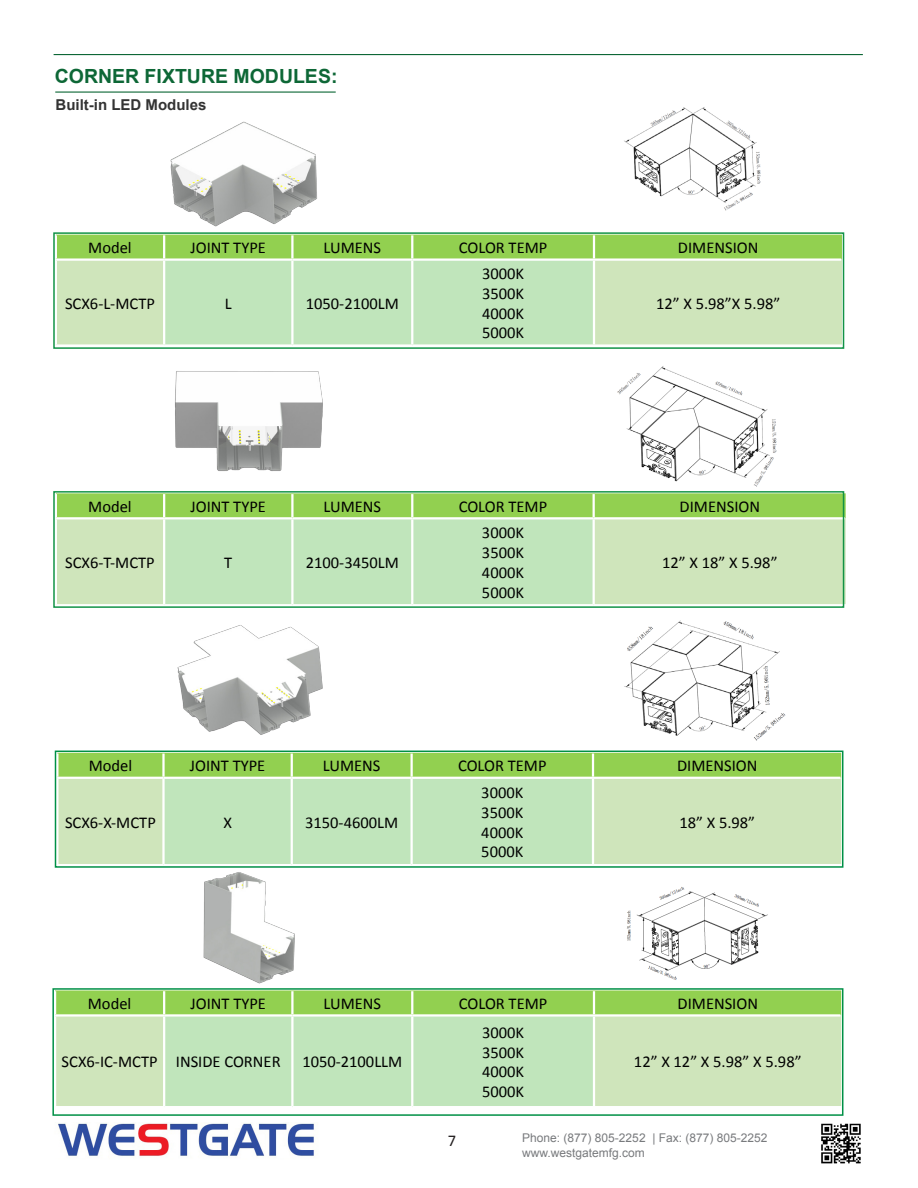
<style>
.page{position:relative;width:918px;height:1188px;background:#fff}
.page>*{position:absolute;margin:0;border:0;box-sizing:border-box;transform-origin:0 0}
.t1{font:700 19.5px "Arial";color:#0d6736}
.t2{font:16.5px "Calibri";color:#000}
.t3{font:16.5px "Calibri";color:#231f20}
.t4{font:700 15px "Arial";color:#333}
.t5{font:12px "Arial";color:#787a7d}
</style>
<div class="page">
<img style="left:626px;top:887px;width:142px;height:93px">
<img style="left:58px;top:1123px;width:256px;height:34px">
<img style="left:821px;top:1123px;width:40px;height:41px">
<hr style="left:54px;top:54px;width:809px;height:1px;background:#0d6736">
<hr style="left:55px;top:92px;width:281px;height:1px;background:#0d6736">
<svg style="left:57px;top:235px;width:784px;height:109px;background:#bbe0a3"></svg>
<hr style="left:163px;top:235px;width:2px;height:23px;background:#fff">
<hr style="left:291px;top:235px;width:3px;height:23px;background:#fff">
<hr style="left:411px;top:235px;width:2px;height:23px;background:#fff">
<hr style="left:593px;top:235px;width:2px;height:23px;background:#fff">
<hr style="left:163px;top:261px;width:2px;height:83px;background:#fff">
<hr style="left:291px;top:261px;width:3px;height:83px;background:#fff">
<hr style="left:411px;top:261px;width:2px;height:83px;background:#fff">
<hr style="left:593px;top:261px;width:2px;height:83px;background:#fff">
<hr style="left:55px;top:258px;width:109px;height:3px;background:#fff">
<hr style="left:164px;top:258px;width:128px;height:3px;background:#fff">
<hr style="left:292px;top:258px;width:120px;height:3px;background:#fff">
<hr style="left:412px;top:258px;width:182px;height:3px;background:#fff">
<hr style="left:594px;top:258px;width:247px;height:3px;background:#fff">
<div style="left:53px;top:232px;width:791px;height:117px;border:2px solid #129346"></div>
<img style="left:170px;top:121px;width:147px;height:106px">
<svg style="left:57px;top:493px;width:789px;height:111px;background:#bbe0a4"></svg>
<hr style="left:163px;top:494px;width:2px;height:23px;background:#fff">
<hr style="left:291px;top:494px;width:3px;height:23px;background:#fff">
<hr style="left:411px;top:494px;width:2px;height:23px;background:#fff">
<hr style="left:593px;top:494px;width:2px;height:23px;background:#fff">
<hr style="left:163px;top:519px;width:2px;height:85px;background:#fff">
<hr style="left:291px;top:519px;width:3px;height:85px;background:#fff">
<hr style="left:411px;top:519px;width:2px;height:85px;background:#fff">
<hr style="left:593px;top:519px;width:2px;height:85px;background:#fff">
<hr style="left:55px;top:517px;width:109px;height:2px;background:#fff">
<hr style="left:164px;top:517px;width:128px;height:2px;background:#fff">
<hr style="left:292px;top:517px;width:120px;height:2px;background:#fff">
<hr style="left:412px;top:517px;width:182px;height:2px;background:#fff">
<hr style="left:594px;top:517px;width:251px;height:2px;background:#fff">
<div style="left:53px;top:491px;width:791px;height:117px;border:2px solid #129346"></div>
<img style="left:175px;top:371px;width:148px;height:100px">
<svg style="left:58px;top:754px;width:782px;height:110px;background:#bce0a5"></svg>
<hr style="left:162px;top:754px;width:3px;height:23px;background:#fff">
<hr style="left:291px;top:754px;width:2px;height:23px;background:#fff">
<hr style="left:411px;top:754px;width:2px;height:23px;background:#fff">
<hr style="left:592px;top:754px;width:2px;height:23px;background:#fff">
<hr style="left:162px;top:779px;width:3px;height:85px;background:#fff">
<hr style="left:291px;top:779px;width:2px;height:85px;background:#fff">
<hr style="left:411px;top:779px;width:2px;height:85px;background:#fff">
<hr style="left:592px;top:779px;width:2px;height:85px;background:#fff">
<hr style="left:56px;top:777px;width:108px;height:2px;background:#fff">
<hr style="left:164px;top:777px;width:128px;height:2px;background:#fff">
<hr style="left:292px;top:777px;width:120px;height:2px;background:#fff">
<hr style="left:412px;top:777px;width:181px;height:2px;background:#fff">
<hr style="left:593px;top:777px;width:247px;height:2px;background:#fff">
<div style="left:55px;top:751px;width:788px;height:117px;border:2px solid #009046"></div>
<img style="left:177px;top:625px;width:146px;height:110px">
<img style="left:624px;top:107px;width:137px;height:104px">
<img style="left:617px;top:366px;width:160px;height:120px">
<img style="left:624px;top:620px;width:162px;height:121px">
<svg style="left:56px;top:991px;width:784px;height:115px;background:#bce0a5"></svg>
<hr style="left:163px;top:991px;width:2px;height:23px;background:#fff">
<hr style="left:291px;top:991px;width:3px;height:23px;background:#fff">
<hr style="left:411px;top:991px;width:2px;height:23px;background:#fff">
<hr style="left:593px;top:991px;width:2px;height:23px;background:#fff">
<hr style="left:163px;top:1017px;width:2px;height:89px;background:#fff">
<hr style="left:291px;top:1017px;width:3px;height:89px;background:#fff">
<hr style="left:411px;top:1017px;width:2px;height:89px;background:#fff">
<hr style="left:593px;top:1017px;width:2px;height:89px;background:#fff">
<hr style="left:54px;top:1014px;width:110px;height:3px;background:#fff">
<hr style="left:164px;top:1014px;width:128px;height:3px;background:#fff">
<hr style="left:292px;top:1014px;width:120px;height:3px;background:#fff">
<hr style="left:412px;top:1014px;width:182px;height:3px;background:#fff">
<hr style="left:594px;top:1014px;width:246px;height:3px;background:#fff">
<div style="left:52px;top:988px;width:791px;height:128px;border:2px solid #009046"></div>
<img style="left:203px;top:872px;width:92px;height:112px">
<p class="t1" style="left:55px;top:64px;width:284px">CORNER FIXTURE MODULES:</p>
<p class="t4" style="left:56px;top:95px;width:152px">Built-in LED Modules</p>
<p class="t2" style="left:88px;top:238px;width:45px">Model</p>
<p class="t2" style="left:191px;top:238px;width:77px">JOINT TYPE</p>
<p class="t2" style="left:324px;top:238px;width:59px">LUMENS</p>
<p class="t2" style="left:459px;top:238px;width:90px">COLOR TEMP</p>
<p class="t2" style="left:678px;top:238px;width:82px">DIMENSION</p>
<p class="t2" style="left:65px;top:293px;width:91px">SCX6-L-MCTP</p>
<p class="t2" style="left:225px;top:293px;width:8px">L</p>
<p class="t2" style="left:306px;top:293px;width:95px">1050-2100LM</p>
<p class="t2" style="left:482px;top:263px;width:44px">3000K</p>
<p class="t2" style="left:482px;top:283px;width:44px">3500K</p>
<p class="t2" style="left:482px;top:303px;width:44px">4000K</p>
<p class="t2" style="left:482px;top:323px;width:44px">5000K</p>
<p class="t2" style="left:656px;top:293px;width:126px">12” X 5.98”X 5.98”</p>
<p class="t2" style="left:88px;top:496px;width:45px">Model</p>
<p class="t2" style="left:191px;top:496px;width:77px">JOINT TYPE</p>
<p class="t2" style="left:324px;top:496px;width:59px">LUMENS</p>
<p class="t2" style="left:459px;top:496px;width:90px">COLOR TEMP</p>
<p class="t2" style="left:680px;top:496px;width:82px">DIMENSION</p>
<p class="t2" style="left:65px;top:552px;width:91px">SCX6-T-MCTP</p>
<p class="t2" style="left:224px;top:552px;width:10px">T</p>
<p class="t2" style="left:306px;top:552px;width:95px">2100-3450LM</p>
<p class="t2" style="left:482px;top:523px;width:44px">3000K</p>
<p class="t2" style="left:482px;top:542px;width:44px">3500K</p>
<p class="t2" style="left:482px;top:562px;width:44px">4000K</p>
<p class="t2" style="left:482px;top:582px;width:44px">5000K</p>
<p class="t2" style="left:662px;top:552px;width:117px">12” X 18” X 5.98”</p>
<p class="t2" style="left:89px;top:756px;width:45px">Model</p>
<p class="t2" style="left:190px;top:756px;width:77px">JOINT TYPE</p>
<p class="t2" style="left:323px;top:756px;width:59px">LUMENS</p>
<p class="t2" style="left:458px;top:756px;width:90px">COLOR TEMP</p>
<p class="t2" style="left:677px;top:756px;width:82px">DIMENSION</p>
<p class="t2" style="left:65px;top:812px;width:92px">SCX6-X-MCTP</p>
<p class="t2" style="left:223px;top:812px;width:10px">X</p>
<p class="t2" style="left:305px;top:812px;width:95px">3150-4600LM</p>
<p class="t2" style="left:481px;top:782px;width:44px">3000K</p>
<p class="t2" style="left:481px;top:802px;width:44px">3500K</p>
<p class="t2" style="left:481px;top:822px;width:44px">4000K</p>
<p class="t2" style="left:481px;top:842px;width:44px">5000K</p>
<p class="t2" style="left:679px;top:812px;width:77px">18” X 5.98”</p>
<p class="t2" style="left:88px;top:993px;width:45px">Model</p>
<p class="t2" style="left:191px;top:993px;width:77px">JOINT TYPE</p>
<p class="t2" style="left:324px;top:993px;width:59px">LUMENS</p>
<p class="t2" style="left:459px;top:993px;width:90px">COLOR TEMP</p>
<p class="t2" style="left:678px;top:993px;width:82px">DIMENSION</p>
<p class="t2" style="left:62px;top:1052px;width:97px">SCX6-IC-MCTP</p>
<p class="t2" style="left:176px;top:1052px;width:106px">INSIDE CORNER</p>
<p class="t2" style="left:302px;top:1052px;width:101px">1050-2100LLM</p>
<p class="t3" style="left:448px;top:1131px;width:10px">7</p>
<p class="t2" style="left:482px;top:1022px;width:44px">3000K</p>
<p class="t2" style="left:482px;top:1042px;width:44px">3500K</p>
<p class="t2" style="left:482px;top:1062px;width:44px">4000K</p>
<p class="t2" style="left:482px;top:1081px;width:44px">5000K</p>
<p class="t2" style="left:634px;top:1052px;width:169px">12” X 12” X 5.98” X 5.98”</p>
<p class="t5" style="left:522px;top:1130px;width:247px">Phone: (877) 805-2252 | Fax: (877) 805-2252</p>
<p class="t5" style="left:522px;top:1145px;width:124px">www.westgatemfg.com</p>
</div>
